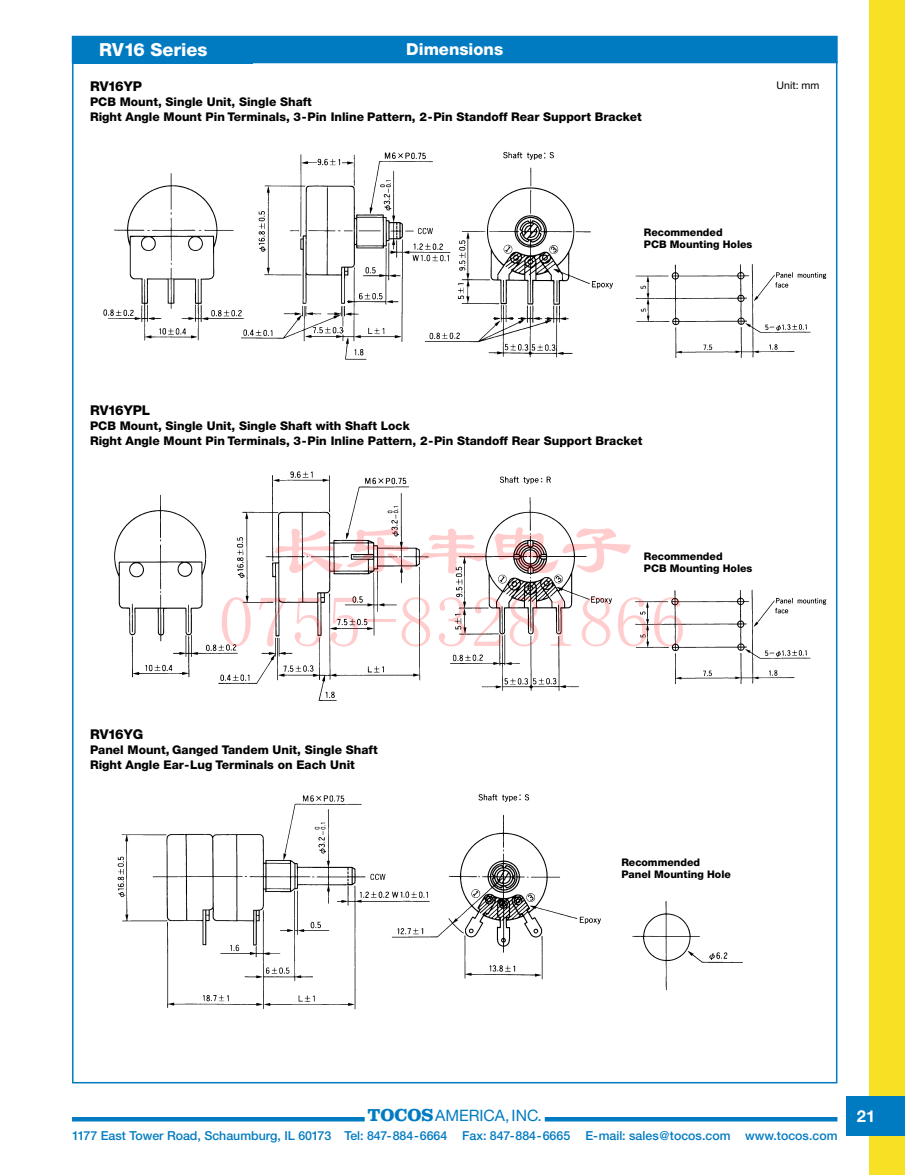
<style>
.page{position:relative;width:905px;height:1175px;background:#fff}
.page>*{position:absolute;margin:0;border:0;box-sizing:border-box;transform-origin:0 0}
.t1{font:72px/73.5px "Li Su";color:rgb(255 0 0/.2);text-align:center}
.t2{font:800 18px "Helvetica Neue";color:#fff}
.t3{font:800 16.5px "Helvetica Neue";color:#fff}
.t4{font:700 16.5px "Helvetica Neue";color:#fff}
.t5{font:15.75px "Helvetica Neue";color:#007bc2}
.t6{font:800 13.5px "Helvetica Neue";color:#000}
.t7{font:500 12.3px "Helvetica Neue";color:#007bc2}
.t8{font:800 12px/15px "Helvetica Neue";color:#000}
.t9{font:800 10.5px/12px "Helvetica Neue";color:#000}
.t10{font:10.5px "Helvetica Neue";color:#000}
.s1{font-family:"Clarendon";font-weight:700;font-size:18px}
</style>
<div class="page">
<hr style="left:72px;top:1117px;width:292px;height:4px;background:#007bc2">
<hr style="left:544px;top:1117px;width:293px;height:4px;background:#007bc2">
<div style="left:868px;top:0;width:36px;height:1174px;background:#f8e125"></div>
<div style="left:846px;top:1096px;width:58px;height:40px;background:#007bc2"></div>
<div style="left:72px;top:36px;width:765px;height:27px;background:#007bc2"></div>
<img style="left:103px;top:152px;width:510px;height:208px">
<img style="left:114px;top:471px;width:498px;height:230px">
<img style="left:635px;top:264px;width:192px;height:94px">
<img style="left:635px;top:589px;width:192px;height:96px">
<img style="left:117px;top:794px;width:484px;height:216px">
<img style="left:632px;top:901px;width:111px;height:90px">
<h2 class="t2" style="left:99px;top:43px;width:110px">RV16 Series</h2>
<h3 class="t3" style="left:406px;top:43px;width:98px">Dimensions</h3>
<p class="t6" style="left:90px;top:81px;width:53px">RV16YP</p>
<p class="t8" style="left:90px;top:95px;width:553px">PCB Mount, Single Unit, Single Shaft<br>Right Angle Mount Pin Terminals, 3-Pin Inline Pattern, 2-Pin Standoff Rear Support Bracket</p>
<p class="t10" style="left:776px;top:81px;width:44px">Unit: mm</p>
<p class="t9" style="left:644px;top:227px;width:110px">Recommended<br>PCB Mounting Holes</p>
<p class="t6" style="left:90px;top:405px;width:62px">RV16YPL</p>
<p class="t8" style="left:90px;top:419px;width:554px">PCB Mount, Single Unit, Single Shaft with Shaft Lock<br>Right Angle Mount Pin Terminals, 3-Pin Inline Pattern, 2-Pin Standoff Rear Support Bracket</p>
<h1 class="t1" style="left:218px;top:514px;width:469px">长乐丰电子<br>0755-83281866</h1>
<p class="t9" style="left:644px;top:551px;width:110px">Recommended<br>PCB Mounting Holes</p>
<p class="t6" style="left:90px;top:729px;width:55px">RV16YG</p>
<p class="t8" style="left:90px;top:743px;width:289px">Panel Mount, Ganged Tandem Unit, Single Shaft<br>Right Angle Ear-Lug Terminals on Each Unit</p>
<p class="t9" style="left:621px;top:857px;width:111px">Recommended<br>Panel Mounting Hole</p>
<h3 class="t5" style="left:367px;top:1109px;width:176px"><span class="s1">TOCOS</span>AMERICA,INC.</h3>
<p class="t7" style="left:72px;top:1131px;width:766px">1177 East Tower Road, Schaumburg, IL 60173 Tel: 847-884-6664 Fax: 847-884-6665 E-mail: sales@tocos.com www.tocos.com</p>
<h3 class="t4" style="left:856px;top:1110px;width:20px">21</h3>
</div>
